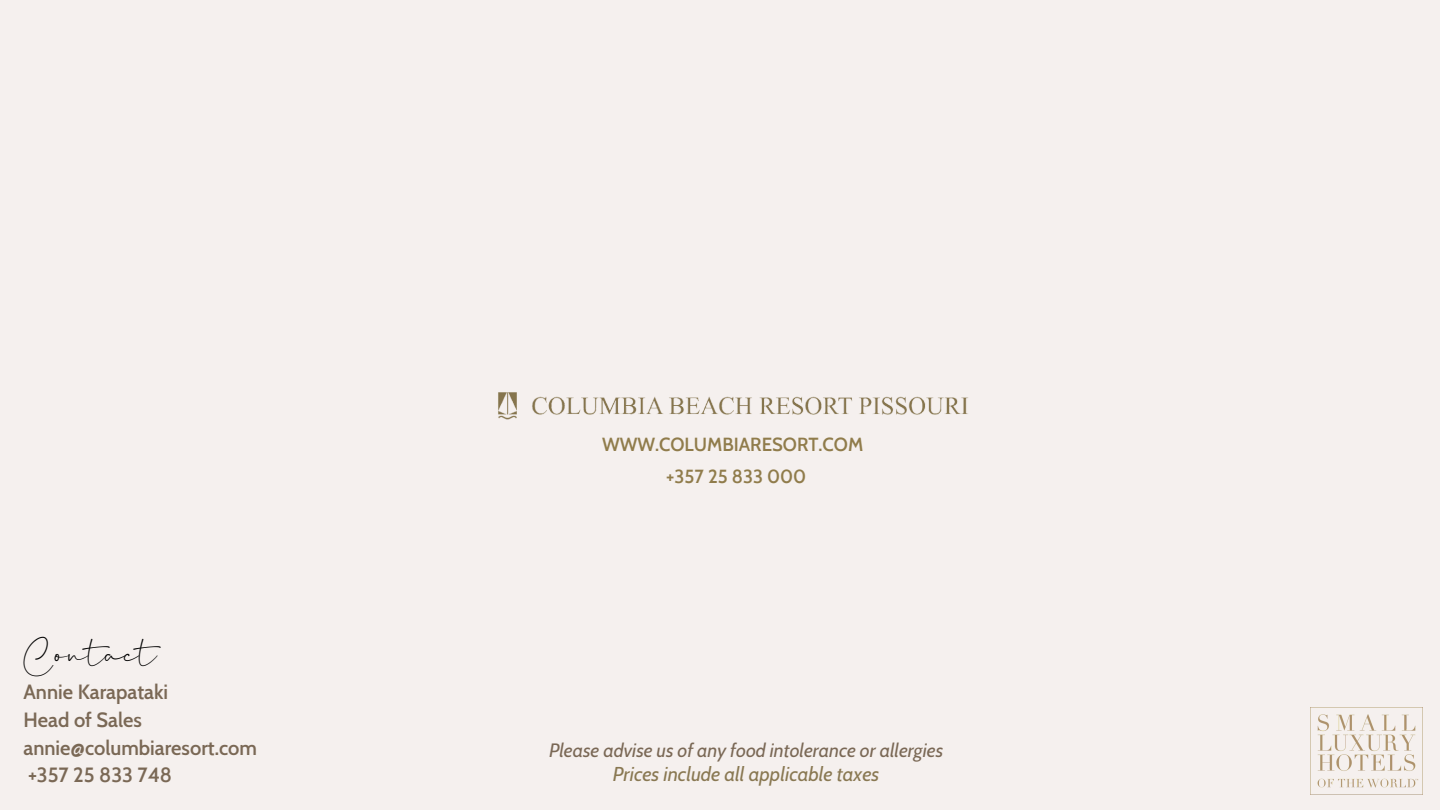
<style>
.page{position:relative;width:1440px;height:810px;background:#f5f0ee}
.page>*{position:absolute;margin:0;border:0;box-sizing:border-box;transform-origin:0 0}
.t1{font:41.3px "Estancia";color:#000}
.t2{font:600 20.1px/27.8px "Cabin";color:#7a6855}
.t3{font:italic 20px "Cabin";color:#897852}
.t4{font:italic 19.3px "Cabin";color:#7a6855}
.t5{font:600 18.5px "Cabin";color:#907c4b}
</style>
<div class="page">
<img style="left:1310px;top:707px;width:113px;height:87px">
<img style="left:498px;top:392px;width:470px;height:28px">
<h2 class="t1" style="left:24px;top:631px;width:135px">Contact</h2>
<p class="t2" style="left:24px;top:678px;width:235px">Annie Karapataki<br>Head of Sales annie@columbiaresort.com +357 25 833 748</p>
<p class="t5" style="left:602px;top:434px;width:263px">WWW.COLUMBIARESORT.COM</p>
<p class="t5" style="left:666px;top:466px;width:141px">+357 25 833 000</p>
<p class="t4" style="left:549px;top:738px;width:396px">Please advise us of any food intolerance or allergies</p>
<h3 class="t3" style="left:613px;top:762px;width:268px">Prices include all applicable taxes</h3>
</div>
